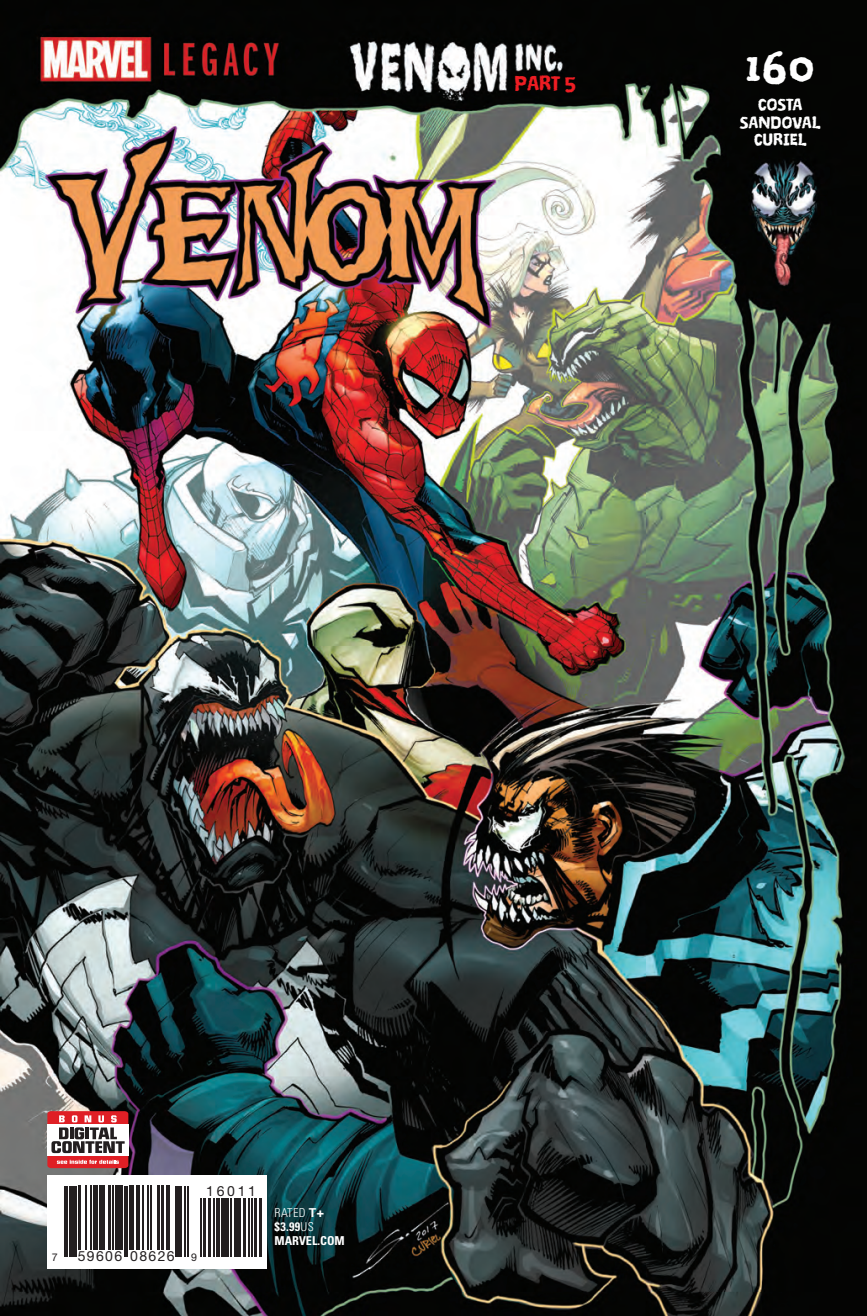
<style>
.page{position:relative;width:867px;height:1316px;background:#fff}
.page>*{position:absolute;margin:0;border:0;box-sizing:border-box;transform-origin:0 0}
.t1{font:800 42px "Coventry ITC Std";color:#fff}
.t2{font:800 19.25px "Coventry ITC Std";color:#ee1d23}
.t3{font:800 15.75px/17.5px "Coventry ITC Std";letter-spacing:.025em;color:#fff;text-align:center}
.t4{font:14px "Helvetica Neue";letter-spacing:.1em;color:#231f20}
.t5{font:700 condensed 12.25px/14px "Univers LT Std";color:#fff}
.t6{font:10.67px "Helvetica Neue";color:#231f20}
.s1{font-size:22.75px}
.s2{font-size:10.67px}
.s3{font-weight:300}
.s4{font-stretch:normal}
</style>
<div class="page">
<img style="left:0;top:0;width:866px;height:1315px">
<div style="left:47px;top:1174px;width:220px;height:94px;background:#fff"></div>
<hr style="left:64px;top:1185px;width:1px;height:71px;background:#231f20">
<hr style="left:66px;top:1185px;width:2px;height:71px;background:#231f20">
<hr style="left:69px;top:1185px;width:4px;height:71px;background:#231f20">
<hr style="left:74px;top:1185px;width:3px;height:71px;background:#231f20">
<hr style="left:78px;top:1185px;width:3px;height:64px;background:#231f20">
<hr style="left:85px;top:1185px;width:1px;height:64px;background:#231f20">
<hr style="left:90px;top:1185px;width:1px;height:64px;background:#231f20">
<hr style="left:93px;top:1185px;width:2px;height:64px;background:#231f20">
<hr style="left:96px;top:1185px;width:2px;height:64px;background:#231f20">
<div style="left:99px;top:1185px;width:6px;height:64px;background:#231f20"></div>
<hr style="left:108px;top:1185px;width:3px;height:64px;background:#231f20">
<hr style="left:112px;top:1185px;width:2px;height:64px;background:#231f20">
<hr style="left:115px;top:1185px;width:1px;height:64px;background:#231f20">
<div style="left:117px;top:1185px;width:6px;height:64px;background:#231f20"></div>
<hr style="left:124px;top:1185px;width:2px;height:71px;background:#231f20">
<hr style="left:127px;top:1185px;width:1px;height:71px;background:#231f20">
<hr style="left:129px;top:1185px;width:4px;height:64px;background:#231f20">
<hr style="left:136px;top:1185px;width:1px;height:64px;background:#231f20">
<hr style="left:138px;top:1185px;width:2px;height:64px;background:#231f20">
<hr style="left:142px;top:1185px;width:2px;height:64px;background:#231f20">
<hr style="left:148px;top:1185px;width:1px;height:64px;background:#231f20">
<hr style="left:150px;top:1185px;width:2px;height:64px;background:#231f20">
<hr style="left:157px;top:1185px;width:3px;height:64px;background:#231f20">
<hr style="left:161px;top:1185px;width:3px;height:64px;background:#231f20">
<hr style="left:166px;top:1185px;width:1px;height:64px;background:#231f20">
<hr style="left:169px;top:1185px;width:1px;height:64px;background:#231f20">
<hr style="left:175px;top:1185px;width:4px;height:71px;background:#231f20">
<hr style="left:180px;top:1185px;width:2px;height:71px;background:#231f20">
<hr style="left:184px;top:1185px;width:2px;height:71px;background:#231f20">
<hr style="left:187px;top:1185px;width:1px;height:71px;background:#231f20">
<hr style="left:200px;top:1197px;width:1px;height:59px;background:#231f20">
<hr style="left:203px;top:1197px;width:2px;height:59px;background:#231f20">
<hr style="left:208px;top:1197px;width:3px;height:59px;background:#231f20">
<hr style="left:213px;top:1197px;width:2px;height:59px;background:#231f20">
<hr style="left:216px;top:1197px;width:1px;height:59px;background:#231f20">
<hr style="left:218px;top:1197px;width:2px;height:59px;background:#231f20">
<div style="left:221px;top:1197px;width:5px;height:59px;background:#231f20"></div>
<hr style="left:227px;top:1197px;width:2px;height:59px;background:#231f20">
<hr style="left:230px;top:1197px;width:2px;height:59px;background:#231f20">
<hr style="left:234px;top:1197px;width:4px;height:59px;background:#231f20">
<hr style="left:239px;top:1197px;width:2px;height:59px;background:#231f20">
<hr style="left:243px;top:1197px;width:3px;height:59px;background:#231f20">
<hr style="left:249px;top:1197px;width:1px;height:59px;background:#231f20">
<hr style="left:251px;top:1197px;width:2px;height:59px;background:#231f20">
<hr style="left:254px;top:1197px;width:3px;height:59px;background:#231f20">
<hr style="left:259px;top:1197px;width:3px;height:59px;background:#231f20">
<svg style="left:47px;top:1110px;width:81px;height:57px"></svg>
<h2 class="t2" style="left:515px;top:69px;width:62px">PART <span class="s1">5</span></h2>
<h1 class="t1" style="left:745px;top:36px;width:70px">160</h1>
<p class="t3" style="left:739px;top:95px;width:82px">COSTA<br>SANDOVAL<br>CURIEL</p>
<p class="t4" style="left:206px;top:1180px;width:51px">16011</p>
<p class="t6" style="left:52px;top:1249px;width:7px">7</p>
<p class="t4" style="left:78px;top:1245px;width:121px">59606 08626 <span class="s2">9</span></p>
<p class="t5" style="left:274px;top:1205px;width:72px"><span class="s3">RATED</span> <span class="s4">T+ </span>$3.99<span class="s3">US<br></span>MARVEL.COM</p>
</div>
